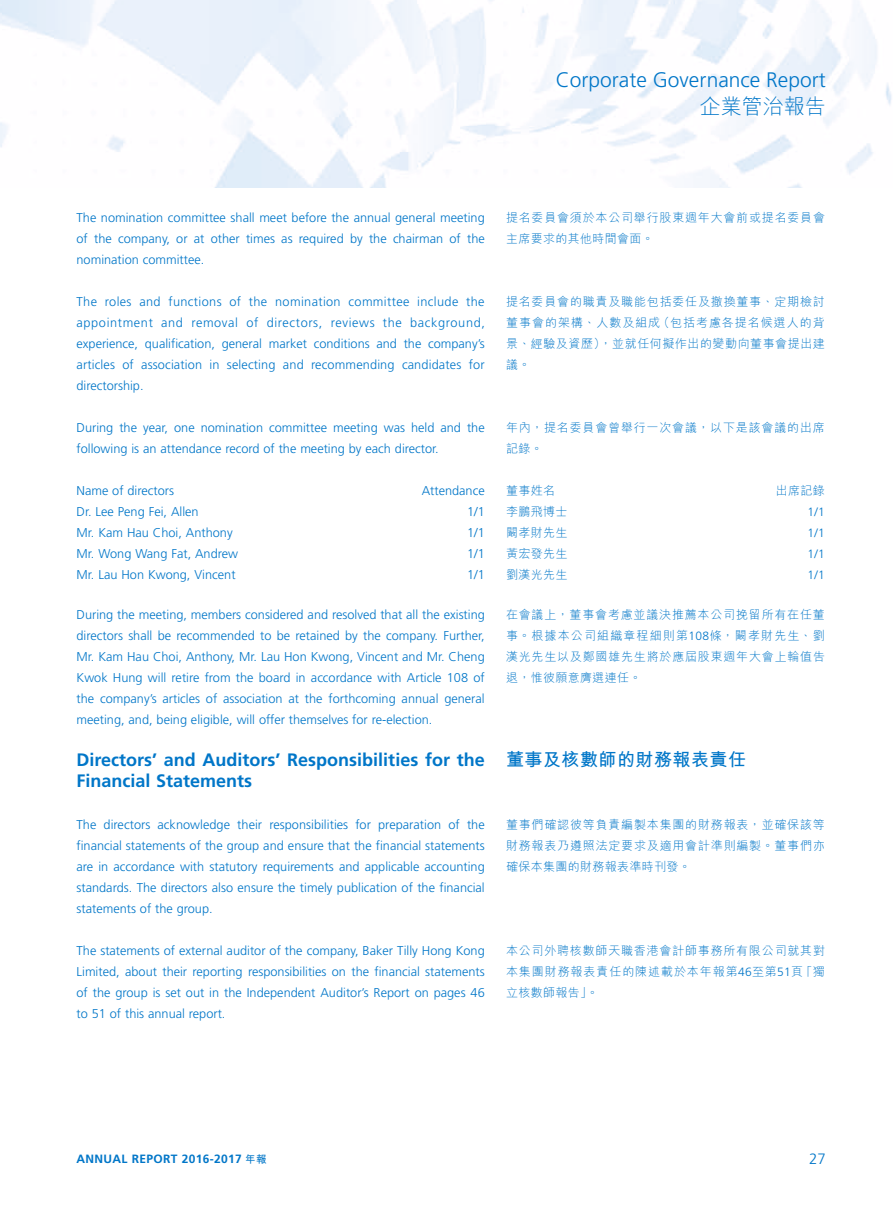
<style>
.page{position:relative;width:893px;height:1212px;background:#fff}
.page>*{position:absolute;margin:0;border:0;box-sizing:border-box;transform-origin:0 0}
.t1{font:300 21px "Frutiger LT Std";color:#0076c8}
.t2{font:300 21px "M Hei HK";color:#0076c8}
.t3{font:700 18px/21px "Frutiger LT Std";color:#0076c8}
.t4{font:700 18px "M Hei HK";letter-spacing:.03em;color:#0076c8}
.t5{font:300 15px "Frutiger LT Std";color:#0076c8}
.t6{font:300 12.75px/21px "Frutiger LT Std";color:#0076c8;text-align:justify}
.t7{font:300 12px/21px "M Hei HK";letter-spacing:.065em;color:#0076c8;text-align:justify}
.t8{font:700 12px "Frutiger LT Std";letter-spacing:.03em;color:#0076c8}
.t9{font:300 12px "Frutiger LT Std";color:#0076c8}
.s1{font-family:"Frutiger LT Std"}
.s2{font-family:"M Hei HK";font-size:10.5px}
</style>
<div class="page">
<img style="left:0;top:0;width:892px;height:188px">
<h1 class="t1" style="left:556px;top:68px;width:271px">Corporate Governance Report</h1>
<h1 class="t2" style="left:700px;top:92px;width:127px">企業管治報告</h1>
<p class="t6" style="left:77px;top:207px;width:410px">The nomination committee shall meet before the annual general meeting of the company, or at other times as required by the chairman of the nomination committee.</p>
<p class="t6" style="left:77px;top:291px;width:410px">The roles and functions of the nomination committee include the appointment and removal of directors, reviews the background, experience, qualification, general market conditions and the company’s articles of association in selecting and recommending candidates for directorship.</p>
<p class="t6" style="left:77px;top:417px;width:410px">During the year, one nomination committee meeting was held and the following is an attendance record of the meeting by each director.</p>
<p class="t6" style="left:77px;top:480px;width:99px">Name of directors</p>
<p class="t6" style="left:422px;top:480px;width:65px">Attendance</p>
<p class="t6" style="left:77px;top:501px;width:124px">Dr. Lee Peng Fei, Allen</p>
<p class="t6" style="left:467px;top:501px;width:19px">1/1</p>
<p class="t6" style="left:77px;top:522px;width:158px">Mr. Kam Hau Choi, Anthony</p>
<p class="t6" style="left:467px;top:522px;width:19px">1/1</p>
<p class="t6" style="left:77px;top:543px;width:163px">Mr. Wong Wang Fat, Andrew</p>
<p class="t6" style="left:467px;top:543px;width:19px">1/1</p>
<p class="t6" style="left:77px;top:564px;width:161px">Mr. Lau Hon Kwong, Vincent</p>
<p class="t6" style="left:467px;top:564px;width:19px">1/1</p>
<p class="t6" style="left:77px;top:604px;width:410px">During the meeting, members considered and resolved that all the existing directors shall be recommended to be retained by the company. Further, Mr. Kam Hau Choi, Anthony, Mr. Lau Hon Kwong, Vincent and Mr. Cheng Kwok Hung will retire from the board in accordance with Article 108 of the company’s articles of association at the forthcoming annual general meeting, and, being eligible, will offer themselves for re-election.</p>
<h2 class="t3" style="left:77px;top:749px;width:410px">Directors’ and Auditors’ Responsibilities for the<br>Financial Statements</h2>
<p class="t6" style="left:77px;top:814px;width:410px">The directors acknowledge their responsibilities for preparation of the financial statements of the group and ensure that the financial statements are in accordance with statutory requirements and applicable accounting standards. The directors also ensure the timely publication of the financial statements of the group.</p>
<p class="t6" style="left:77px;top:940px;width:410px">The statements of external auditor of the company, Baker Tilly Hong Kong Limited, about their reporting responsibilities on the financial statements of the group is set out in the Independent Auditor’s Report on pages 46 to 51 of this annual report.</p>
<p class="t7" style="left:506px;top:206px;width:321px">提名委員會須於本公司舉行股東週年大會前或提名委員會主席要求的其他時間會面。</p>
<p class="t7" style="left:506px;top:290px;width:320px">提名委員會的職責及職能包括委任及撤換董事、定期檢討董事會的架構、人數及組成（包括考慮各提名候選人的背景、經驗及資歷），並就任何擬作出的變動向董事會提出建議。</p>
<p class="t7" style="left:506px;top:416px;width:320px">年內，提名委員會曾舉行一次會議，以下是該會議的出席記錄。</p>
<p class="t7" style="left:506px;top:479px;width:51px">董事姓名</p>
<p class="t7" style="left:776px;top:479px;width:51px">出席記錄</p>
<p class="t7" style="left:506px;top:500px;width:63px">李鵬飛博士</p>
<p class="t9" style="left:808px;top:505px;width:19px">1/1</p>
<p class="t7" style="left:506px;top:521px;width:63px">闞孝財先生</p>
<p class="t9" style="left:808px;top:526px;width:19px">1/1</p>
<p class="t7" style="left:506px;top:542px;width:63px">黃宏發先生</p>
<p class="t9" style="left:808px;top:547px;width:19px">1/1</p>
<p class="t7" style="left:506px;top:563px;width:63px">劉漢光先生</p>
<p class="t9" style="left:808px;top:568px;width:19px">1/1</p>
<p class="t7" style="left:506px;top:604px;width:321px">在會議上，董事會考慮並議決推薦本公司挽留所有在任董事。根據本公司組織章程細則第<span class="s1">108</span>條，闞孝財先生、劉漢光先生以及鄭國雄先生將於應屆股東週年大會上輪值告退，惟彼願意膺選連任。</p>
<h2 class="t4" style="left:506px;top:746px;width:242px">董事及核數師的財務報表責任</h2>
<p class="t7" style="left:506px;top:814px;width:320px">董事們確認彼等負責編製本集團的財務報表，並確保該等財務報表乃遵照法定要求及適用會計準則編製。董事們亦確保本集團的財務報表準時刊發。</p>
<p class="t7" style="left:506px;top:940px;width:321px">本公司外聘核數師天職香港會計師事務所有限公司就其對本集團財務報表責任的陳述載於本年報第<span class="s1">46</span>至第<span class="s1">51</span>頁「獨立核數師報告」。</p>
<p class="t8" style="left:77px;top:1151px;width:192px">ANNUAL REPORT 2016-2017 <span class="s2">年報</span></p>
<p class="t5" style="left:809px;top:1151px;width:18px">27</p>
</div>
